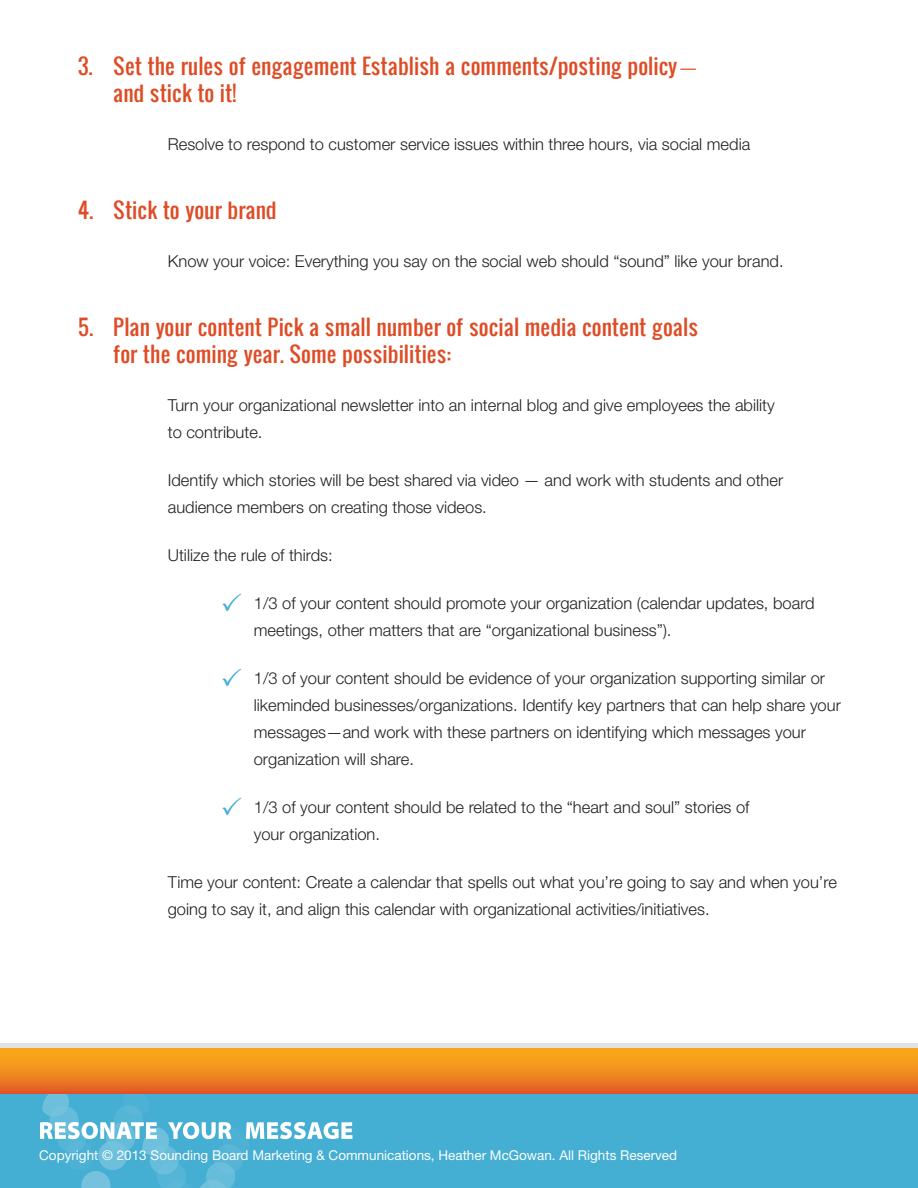
<style>
.page{position:relative;width:918px;height:1188px;background:#fff}
.page>*{position:absolute;margin:0;border:0;box-sizing:border-box;transform-origin:0 0}
.t1{font:21px/27px "Oswald";color:#de4c25}
.t2{font:300 16.5px/27px "Helvetica Neue LT Std";color:#231f20}
.t3{font:13.5px "Helvetica Neue LT Std";color:#fff}
.s1{font-family:"Helvetica Neue LT Std";font-weight:300}
</style>
<div class="page">
<div style="left:0;top:1091px;width:918px;height:97px;background:#44aed3"></div>
<hr style="left:0;top:1044px;width:918px;height:4px;background:#e1e2e4">
<div style="left:0;top:1048px;width:918px;height:46px;background:linear-gradient(to bottom,#fdb41a,#e36026)"></div>
<svg style="left:40px;top:1088px;width:312px;height:100px"></svg>
<p class="t1" style="left:113px;top:51px;width:587px;text-indent:-35px">3. Set the rules of engagement Establish a comments/posting policy<span class="s1">— </span>and stick to it!</p>
<p class="t2" style="left:168px;top:130px;width:584px">Resolve to respond to customer service issues within three hours, via social media</p>
<p class="t1" style="left:78px;top:195px;width:200px">4. Stick to your brand</p>
<p class="t2" style="left:168px;top:247px;width:617px">Know your voice: Everything you say on the social web should “sound” like your brand.</p>
<p class="t1" style="left:113px;top:312px;width:587px;text-indent:-35px">5. Plan your content Pick a small number of social media content goals for the coming year. Some possibilities:</p>
<p class="t2" style="left:168px;top:391px;width:608px">Turn your organizational newsletter into an internal blog and give employees the ability to contribute.</p>
<p class="t2" style="left:168px;top:466px;width:617px">Identify which stories will be best shared via video — and work with students and other audience members on creating those videos.</p>
<p class="t2" style="left:168px;top:541px;width:167px">Utilize the rule of thirds:</p>
<p class="t2" style="left:254px;top:589px;width:562px">1/3 of your content should promote your organization (calendar updates, board meetings, other matters that are “organizational business”).</p>
<p class="t2" style="left:254px;top:664px;width:589px">1/3 of your content should be evidence of your organization supporting similar or likeminded businesses/organizations. Identify key partners that can help share your messages—and work with these partners on identifying which messages your organization will share.</p>
<p class="t2" style="left:254px;top:793px;width:497px">1/3 of your content should be related to the “heart and soul” stories of your organization.</p>
<p class="t2" style="left:168px;top:868px;width:671px">Time your content: Create a calendar that spells out what you’re going to say and when you’re going to say it, and align this calendar with organizational activities/initiatives.</p>
<p class="t3" style="left:39px;top:1147px;width:639px">Copyright © 2013 Sounding Board Marketing &amp; Communications, Heather McGowan. All Rights Reserved</p>
</div>
